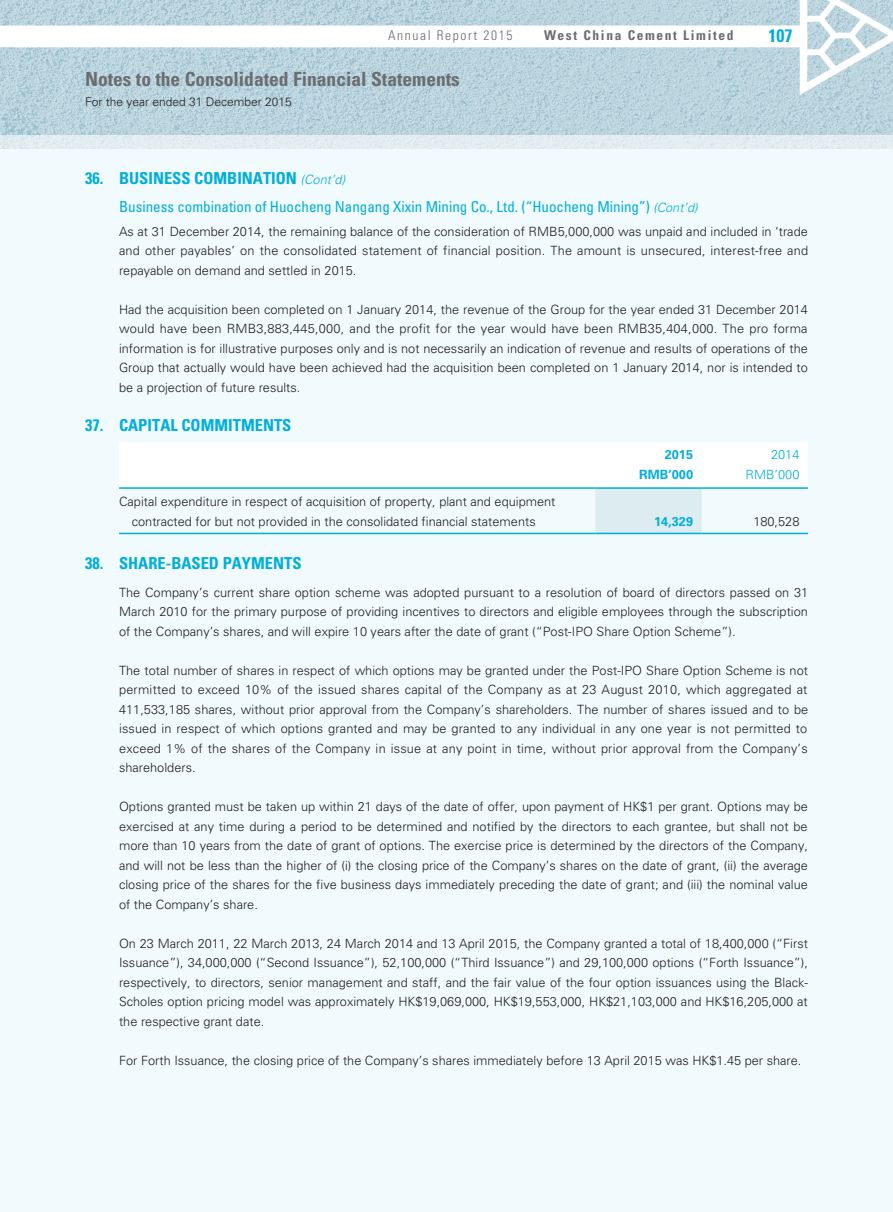
<style>
.page{position:relative;width:893px;height:1212px;background:#f1fafd}
.page>*{position:absolute;margin:0;border:0;box-sizing:border-box;transform-origin:0 0}
.t1{font:700 condensed 19.5px "Univers LT Std";color:#6c6d70}
.t2{font:700 condensed 18px "Univers LT Std";color:#00aedc}
._01_H1{font:700 condensed 16.5px "Univers LT Std";color:#00aedc}
._02_H2{font:condensed 15px "Univers LT Std";color:#00aedc}
.t3{font:700 condensed 13.5px "Univers LT Std";letter-spacing:.12em;color:#6c6d70}
.t4{font:300 condensed 13.5px "Univers LT Std";letter-spacing:.12em;color:#6c6d70}
._00_txt{font:300 12.75px/19.5px "Univers LT Std";color:#231f20;text-align:justify}
._50_Table_txt{font:300 12.75px "Univers LT Std";color:#231f20}
._50_Table_txt-2{font:700 12.75px "Univers LT Std";color:#00aedc}
._50_Table_txt-3{font:300 12.75px "Univers LT Std";color:#00aedc}
.t5{font:300 12px "Univers LT Std";color:#231f20}
.s1{font-weight:300;font-style:italic;font-stretch:normal;font-size:12.75px}
</style>
<div class="page">
<img style="left:0;top:0;width:893px;height:135px">
<div style="left:0;top:135px;width:893px;height:14px;background:#e4edf1"></div>
<svg style="left:119px;top:442px;width:689px;height:91px"></svg>
<hr style="left:119px;top:487px;width:476px;height:2px;background:#00aedc">
<hr style="left:595px;top:487px;width:107px;height:2px;background:#00aedc">
<hr style="left:702px;top:487px;width:106px;height:2px;background:#00aedc">
<hr style="left:119px;top:533px;width:476px;height:1px;background:#00aedc">
<hr style="left:595px;top:533px;width:107px;height:1px;background:#00aedc">
<hr style="left:702px;top:533px;width:106px;height:1px;background:#00aedc">
<p class="t4" style="left:388px;top:27px;width:126px">Annual Report 2015</p>
<p class="t3" style="left:544px;top:27px;width:191px">West China Cement Limited</p>
<h2 class="t2" style="left:768px;top:24px;width:25px">107</h2>
<h1 class="t1" style="left:85px;top:67px;width:376px">Notes to the Consolidated Financial Statements</h1>
<p class="t5" style="left:85px;top:94px;width:208px">For the year ended 31 December 2015</p>
<p class="_01_H1" style="left:85px;top:168px;width:262px">36. BUSINESS COMBINATION <span class="s1">(Cont’d)</span></p>
<p class="_02_H2" style="left:119px;top:197px;width:580px">Business combination of Huocheng Nangang Xixin Mining Co., Ltd. (“Huocheng Mining”) <span class="s1">(Cont’d)</span></p>
<p class="_00_txt" style="left:119px;top:221px;width:691px">As at 31 December 2014, the remaining balance of the consideration of RMB5,000,000 was unpaid and included in ‘trade and other payables’ on the consolidated statement of financial position. The amount is unsecured, interest-free and repayable on demand and settled in 2015.</p>
<p class="_00_txt" style="left:119px;top:299px;width:690px">Had the acquisition been completed on 1 January 2014, the revenue of the Group for the year ended 31 December 2014 would have been RMB3,883,445,000, and the profit for the year would have been RMB35,404,000. The pro forma information is for illustrative purposes only and is not necessarily an indication of revenue and results of operations of the Group that actually would have been achieved had the acquisition been completed on 1 January 2014, nor is intended to be a projection of future results.</p>
<p class="_01_H1" style="left:85px;top:415px;width:208px">37. CAPITAL COMMITMENTS</p>
<p class="_50_Table_txt-2" style="left:665px;top:447px;width:30px">2015</p>
<p class="_50_Table_txt-3" style="left:771px;top:447px;width:30px">2014</p>
<p class="_50_Table_txt-2" style="left:639px;top:467px;width:55px">RMB’000</p>
<p class="_50_Table_txt-3" style="left:746px;top:466px;width:55px">RMB’000</p>
<p class="_50_Table_txt" style="left:119px;top:494px;width:438px">Capital expenditure in respect of acquisition of property, plant and equipment</p>
<p class="_50_Table_txt" style="left:132px;top:513px;width:405px">contracted for but not provided in the consolidated financial statements</p>
<p class="_50_Table_txt-2" style="left:654px;top:514px;width:40px">14,329</p>
<p class="_50_Table_txt" style="left:753px;top:513px;width:48px">180,528</p>
<p class="_01_H1" style="left:85px;top:553px;width:218px">38. SHARE-BASED PAYMENTS</p>
<p class="_00_txt" style="left:119px;top:583px;width:691px">The Company’s current share option scheme was adopted pursuant to a resolution of board of directors passed on 31<br>March 2010 for the primary purpose of providing incentives to directors and eligible employees through the subscription of the Company’s shares, and will expire 10 years after the date of grant (“Post-IPO Share Option Scheme”).</p>
<p class="_00_txt" style="left:119px;top:661px;width:691px">The total number of shares in respect of which options may be granted under the Post-IPO Share Option Scheme is not permitted to exceed 10% of the issued shares capital of the Company as at 23 August 2010, which aggregated at 411,533,185 shares, without prior approval from the Company’s shareholders. The number of shares issued and to be issued in respect of which options granted and may be granted to any individual in any one year is not permitted to exceed 1% of the shares of the Company in issue at any point in time, without prior approval from the Company’s shareholders.</p>
<p class="_00_txt" style="left:119px;top:797px;width:690px">Options granted must be taken up within 21 days of the date of offer, upon payment of HK$1 per grant. Options may be exercised at any time during a period to be determined and notified by the directors to each grantee, but shall not be more than 10 years from the date of grant of options. The exercise price is determined by the directors of the Company, and will not be less than the higher of (i) the closing price of the Company’s shares on the date of grant, (ii) the average closing price of the shares for the five business days immediately preceding the date of grant; and (iii) the nominal value of the Company’s share.</p>
<p class="_00_txt" style="left:119px;top:934px;width:690px">On 23 March 2011, 22 March 2013, 24 March 2014 and 13 April 2015, the Company granted a total of 18,400,000 (“First Issuance”), 34,000,000 (“Second Issuance”), 52,100,000 (“Third Issuance”) and 29,100,000 options (“Forth Issuance”), respectively, to directors, senior management and staff, and the fair value of the four option issuances using the Black-Scholes option pricing model was approximately HK$19,069,000, HK$19,553,000, HK$21,103,000 and HK$16,205,000 at the respective grant date.</p>
<p class="_00_txt" style="left:119px;top:1051px;width:684px">For Forth Issuance, the closing price of the Company’s shares immediately before 13 April 2015 was HK$1.45 per share.</p>
</div>
